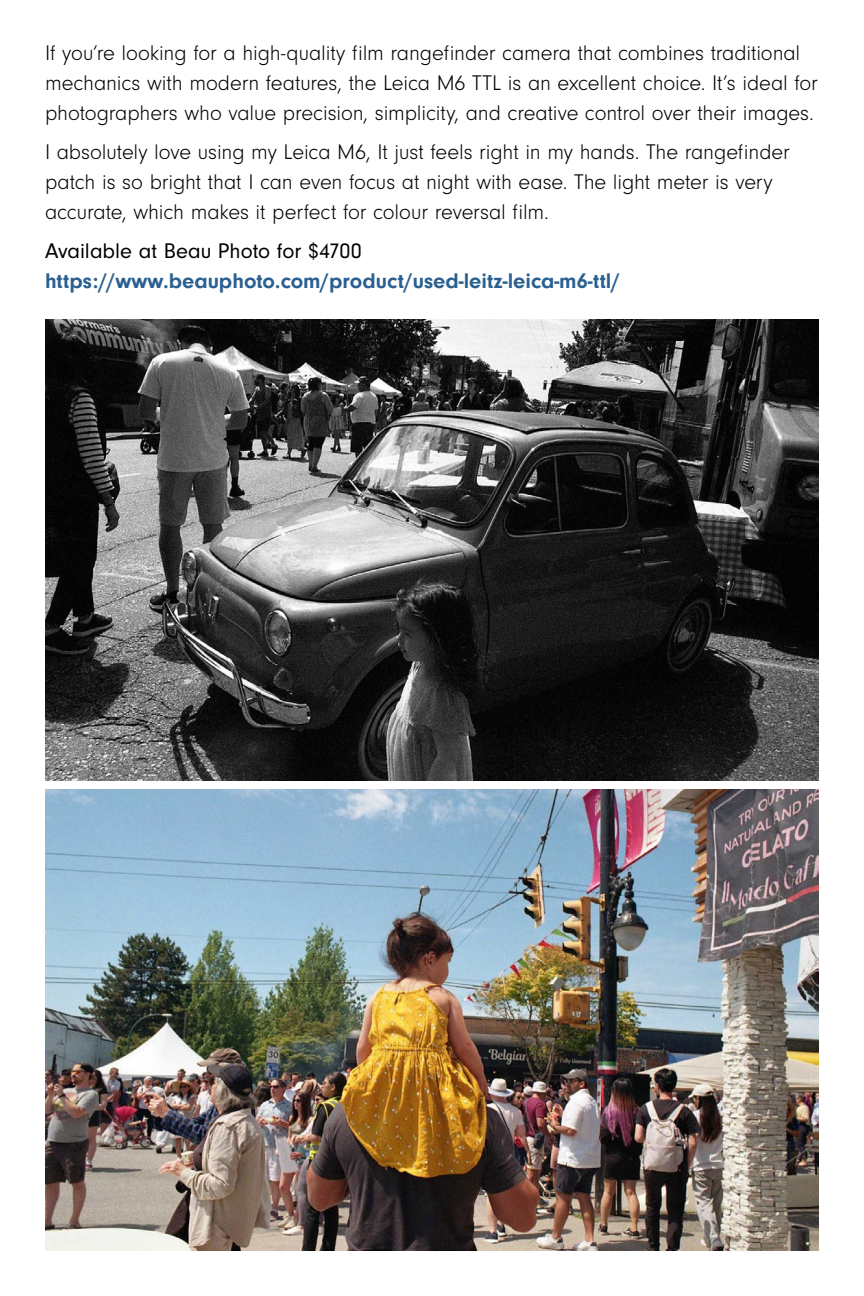
<style>
.page{position:relative;width:864px;height:1296px;background:#fff}
.page>*{position:absolute;margin:0;border:0;box-sizing:border-box;transform-origin:0 0}
.t1{font:300 22px/30px "Neuzeit Gro";letter-spacing:-.005em;color:#000}
.t2{font:700 22px "Neuzeit Gro";color:#2a6091}
.t3{font:22px "Neuzeit Gro";letter-spacing:-.005em;color:#000}
</style>
<div class="page">
<img style="left:45px;top:320px;width:774px;height:460px">
<img style="left:45px;top:790px;width:774px;height:461px">
<p class="t1" style="left:45px;top:38px;width:775px">If you’re looking for a high-quality film rangefinder camera that combines traditional mechanics with modern features, the Leica M6 TTL is an excellent choice. It’s ideal for photographers who value precision, simplicity, and creative control over their images.</p>
<p class="t1" style="left:45px;top:137px;width:746px">I absolutely love using my Leica M6, It just feels right in my hands. The rangefinder patch is so bright that I can even focus at night with ease. The light meter is very accurate, which makes it perfect for colour reversal film.</p>
<p class="t3" style="left:45px;top:239px;width:318px">Available at Beau Photo for $4700</p>
<p class="t2" style="left:45px;top:268px;width:577px">https://www.beauphoto.com/product/used-leitz-leica-m6-ttl/</p>
</div>
